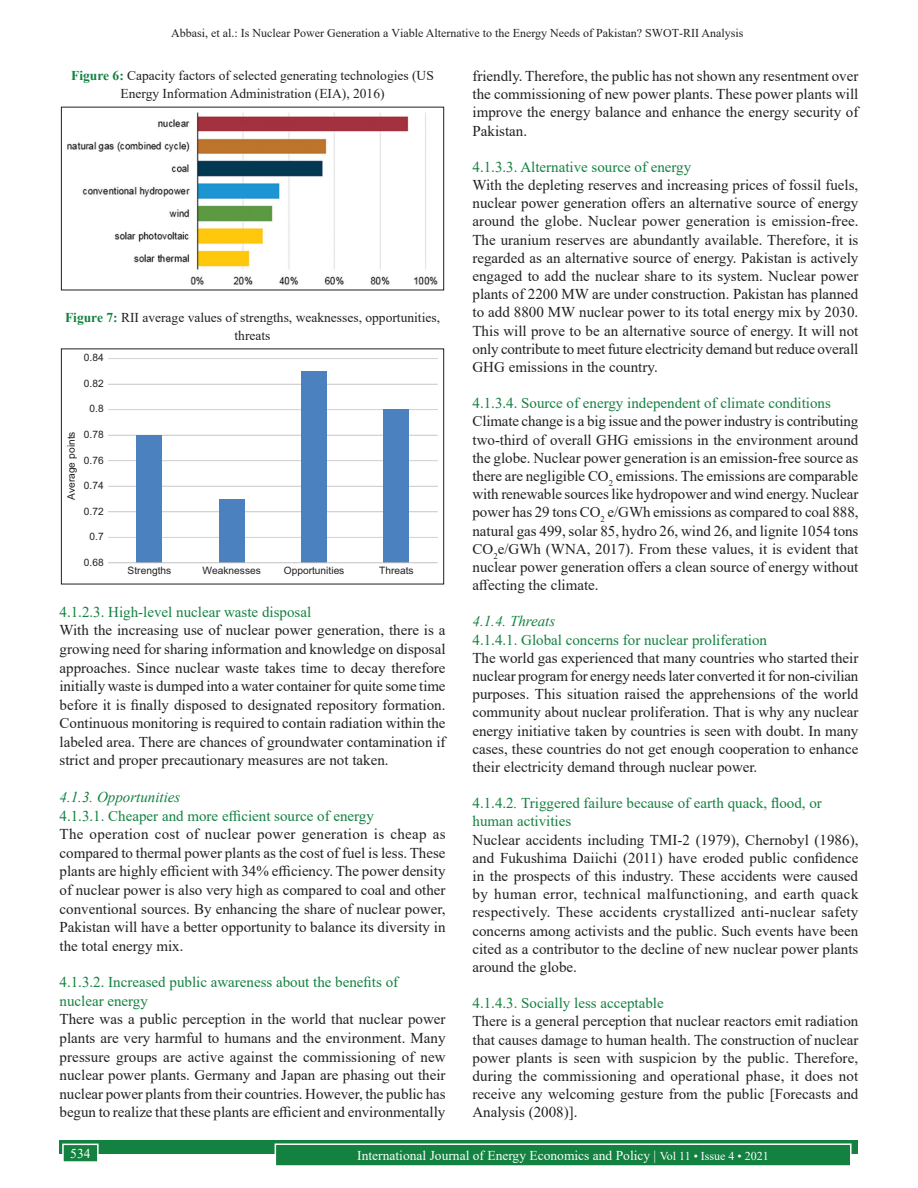
<style>
.page{position:relative;width:918px;height:1188px;background:#fff}
.page>*{position:absolute;margin:0;border:0;box-sizing:border-box;transform-origin:0 0}
.TX{font:15px/18.1px "Times New Roman";color:#231f20;text-align:justify}
.t1{font:15px/18.1px "Times New Roman";color:#13813f}
.t2{font:italic 15px "Times New Roman";color:#13813f}
.FGC{font:13.5px/18px "Times New Roman";color:#231f20;text-align:center}
.t3{font:13.5px "Times New Roman";color:#fff}
.t4{font:12px "Times New Roman";color:#231f20}
.t5{font:10.2px "Arial";color:#231f20}
.s1{font-weight:700;color:#13813f}
.s2{font-style:italic}
.s3{font-size:12px}
</style>
<div class="page">
<div style="left:60px;top:1140px;width:798px;height:13px;background:#13813f"></div>
<div style="left:275px;top:1144px;width:576px;height:22px;background:#13813f"></div>
<div style="left:275px;top:1143px;width:577px;height:24px;border:2px solid #fff"></div>
<div style="left:63px;top:1144px;width:35px;height:18px;background:#13813f"></div>
<div style="left:62px;top:1144px;width:37px;height:19px;border:2px solid #fff"></div>
<hr style="left:108px;top:537px;width:330px;height:1px;background:#d9d9d8">
<hr style="left:108px;top:511px;width:330px;height:1px;background:#d9d9d8">
<hr style="left:108px;top:486px;width:330px;height:1px;background:#d9d9d8">
<hr style="left:108px;top:460px;width:330px;height:1px;background:#d9d9d8">
<hr style="left:108px;top:435px;width:330px;height:1px;background:#d9d9d8">
<hr style="left:108px;top:409px;width:330px;height:1px;background:#d9d9d8">
<hr style="left:108px;top:384px;width:330px;height:1px;background:#d9d9d8">
<hr style="left:108px;top:358px;width:330px;height:1px;background:#d9d9d8">
<div style="left:136px;top:435px;width:26px;height:128px;background:#4c81bf"></div>
<div style="left:219px;top:499px;width:26px;height:64px;background:#4c81bf"></div>
<div style="left:301px;top:371px;width:26px;height:192px;background:#4c81bf"></div>
<div style="left:383px;top:410px;width:26px;height:153px;background:#4c81bf"></div>
<hr style="left:108px;top:563px;width:330px;height:1px;background:#d9d9d8">
<div style="left:61px;top:349px;width:383px;height:235px;border:1px solid #231f20"></div>
<img style="left:67px;top:112px;width:371px;height:173px">
<div style="left:61px;top:107px;width:383px;height:183px;border:1px solid #231f20"></div>
<p class="t4" style="left:171px;top:25px;width:574px">Abbasi, et al.: Is Nuclear Power Generation a Viable Alternative to the Energy Needs of Pakistan? SWOT-RII Analysis</p>
<p class="FGC" style="left:71px;top:66px;width:364px"><span class="s1">Figure 6:</span> Capacity factors of selected generating technologies (US<br>Energy Information Administration (EIA), 2016)</p>
<p class="FGC" style="left:65px;top:308px;width:377px"><span class="s1">Figure 7:</span> RII average values of strengths, weaknesses, opportunities, threats</p>
<p class="t5" style="left:84px;top:351px;width:21px">0.84</p>
<p class="t5" style="left:84px;top:376px;width:21px">0.82</p>
<p class="t5" style="left:90px;top:402px;width:16px">0.8</p>
<p class="t5" style="left:84px;top:427px;width:21px">0.78</p>
<p class="t5" style="left:64px;top:500px;width:70px;rotate:-90deg">Average points</p>
<p class="t5" style="left:84px;top:453px;width:21px">0.76</p>
<p class="t5" style="left:84px;top:478px;width:21px">0.74</p>
<p class="t5" style="left:84px;top:504px;width:21px">0.72</p>
<p class="t5" style="left:90px;top:530px;width:16px">0.7</p>
<p class="t5" style="left:84px;top:555px;width:21px">0.68</p>
<p class="t5" style="left:128px;top:564px;width:45px">Strengths</p>
<p class="t5" style="left:203px;top:564px;width:60px">Weaknesses</p>
<p class="t5" style="left:284px;top:564px;width:62px">Opportunities</p>
<p class="t5" style="left:379px;top:564px;width:36px">Threats</p>
<h4 class="t1" style="left:60px;top:602px;width:253px">4.1.2.3. High-level nuclear waste disposal</h4>
<p class="TX" style="left:60px;top:621px;width:388px;line-height:18.6px">With the increasing use of nuclear power generation, there is a growing need for sharing information and knowledge on disposal approaches. Since nuclear waste takes time to decay therefore initially waste is dumped into a water container for quite some time before it is finally disposed to designated repository formation.<br>Continuous monitoring is required to contain radiation within the labeled area. There are chances of groundwater contamination if strict and proper precautionary measures are not taken.</p>
<h3 class="t2" style="left:60px;top:787px;width:122px">4.1.3. Opportunities</h3>
<h4 class="t1" style="left:60px;top:806px;width:316px">4.1.3.1. Cheaper and more efficient source of energy</h4>
<p class="TX" style="left:60px;top:824px;width:388px;line-height:18.6px">The operation cost of nuclear power generation is cheap as compared to thermal power plants as the cost of fuel is less. These plants are highly efficient with 34% efficiency. The power density of nuclear power is also very high as compared to coal and other conventional sources. By enhancing the share of nuclear power, Pakistan will have a better opportunity to balance its diversity in the total energy mix.</p>
<h4 class="t1" style="left:60px;top:973px;width:340px;line-height:18.6px">4.1.3.2. Increased public awareness about the benefits of nuclear energy</h4>
<p class="TX" style="left:60px;top:1010px;width:388px;line-height:18.6px">There was a public perception in the world that nuclear power plants are very harmful to humans and the environment. Many pressure groups are active against the commissioning of new nuclear power plants. Germany and Japan are phasing out their nuclear power plants from their countries. However, the public has begun to realize that these plants are efficient and environmentally</p>
<p class="TX" style="left:472px;top:66px;width:387px">friendly. Therefore, the public has not shown any resentment over the commissioning of new power plants. These power plants will improve the energy balance and enhance the energy security of Pakistan.</p>
<h4 class="t1" style="left:472px;top:157px;width:220px">4.1.3.3. Alternative source of energy</h4>
<p class="TX" style="left:472px;top:175px;width:388px">With the depleting reserves and increasing prices of fossil fuels, nuclear power generation offers an alternative source of energy around the globe. Nuclear power generation is emission-free.<br>The uranium reserves are abundantly available. Therefore, it is regarded as an alternative source of energy. Pakistan is actively engaged to add the nuclear share to its system. Nuclear power plants of 2200 MW are under construction. Pakistan has planned to add 8800 MW nuclear power to its total energy mix by 2030.<br>This will prove to be an alternative source of energy. It will not only contribute to meet future electricity demand but reduce overall GHG emissions in the country.</p>
<h4 class="t1" style="left:472px;top:394px;width:360px">4.1.3.4. Source of energy independent of climate conditions</h4>
<p class="TX" style="left:472px;top:412px;width:388px">Climate change is a big issue and the power industry is contributing two-third of overall GHG emissions in the environment around the globe. Nuclear power generation is an emission-free source as there are negligible CO<sub>2</sub> emissions. The emissions are comparable with renewable sources like hydropower and wind energy. Nuclear power has 29 tons CO<sub>2</sub> e/GWh emissions as compared to coal 888, natural gas 499, solar 85, hydro 26, wind 26, and lignite 1054 tons CO<sub>2</sub>e/GWh (WNA, 2017). From these values, it is evident that nuclear power generation offers a clean source of energy without affecting the climate.</p>
<h3 class="t2" style="left:472px;top:611px;width:84px">4.1.4. Threats</h3>
<h4 class="t1" style="left:472px;top:630px;width:296px">4.1.4.1. Global concerns for nuclear proliferation</h4>
<p class="TX" style="left:472px;top:648px;width:387px">The world gas experienced that many countries who started their nuclear program for energy needs later converted it for non-civilian purposes. This situation raised the apprehensions of the world community about nuclear proliferation. That is why any nuclear energy initiative taken by countries is seen with doubt. In many cases, these countries do not get enough cooperation to enhance their electricity demand through nuclear power.</p>
<h4 class="t1" style="left:472px;top:794px;width:351px">4.1.4.2<span class="s2">.</span> Triggered failure because of earth quack, flood, or human activities</h4>
<p class="TX" style="left:472px;top:830px;width:388px">Nuclear accidents including TMI-2 (1979), Chernobyl (1986), and Fukushima Daiichi (2011) have eroded public confidence in the prospects of this industry. These accidents were caused by human error, technical malfunctioning, and earth quack respectively. These accidents crystallized anti-nuclear safety concerns among activists and the public. Such events have been cited as a contributor to the decline of new nuclear power plants around the globe.</p>
<h4 class="t1" style="left:472px;top:994px;width:193px">4.1.4.3. Socially less acceptable</h4>
<p class="TX" style="left:472px;top:1012px;width:387px">There is a general perception that nuclear reactors emit radiation that causes damage to human health. The construction of nuclear power plants is seen with suspicion by the public. Therefore, during the commissioning and operational phase, it does not receive any welcoming gesture from the public [Forecasts and Analysis (2008)].</p>
<p class="t3" style="left:70px;top:1144px;width:22px">534</p>
<p class="t3" style="left:357px;top:1146px;width:413px">International Journal of Energy Economics and Policy | <span class="s3">Vol 11 • Issue 4 • 2021</span></p>
</div>
